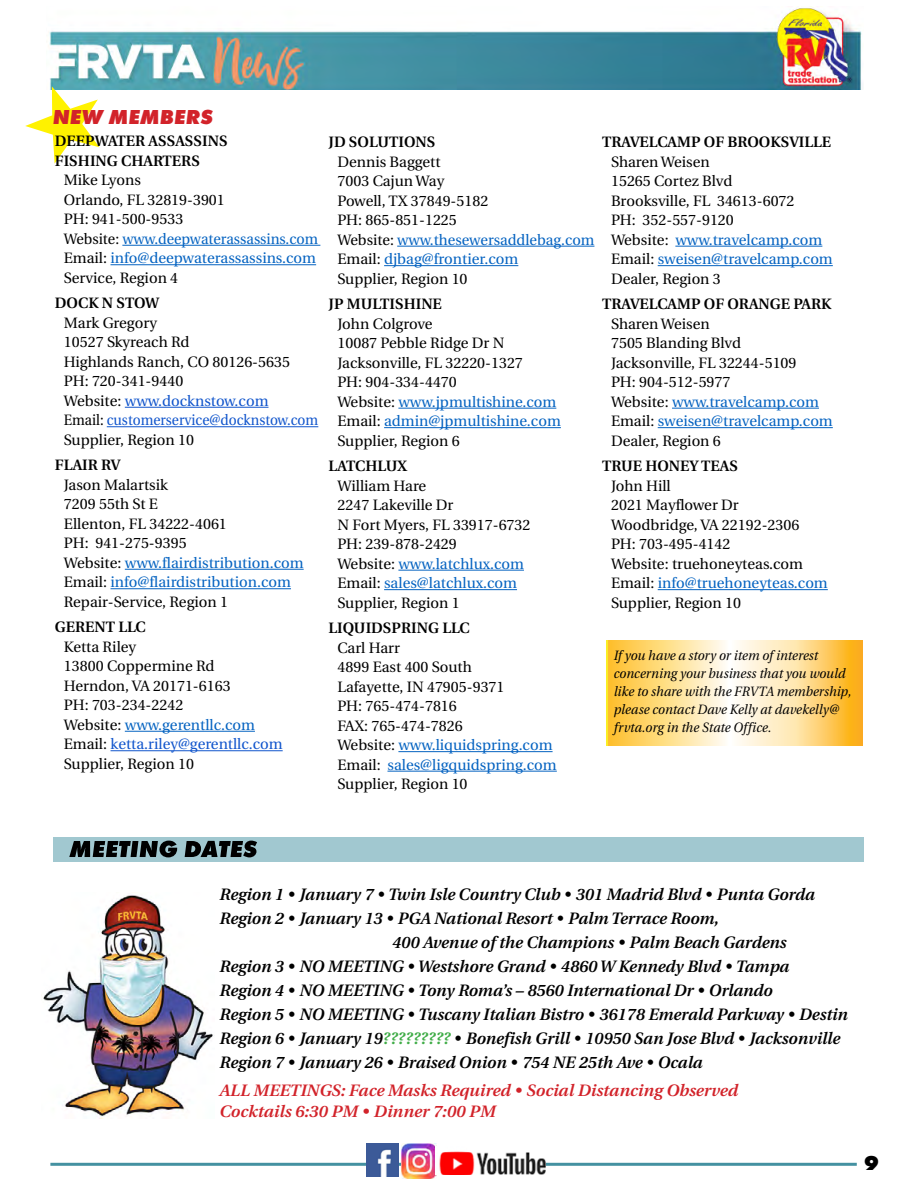
<style>
.page{position:relative;width:918px;height:1188px;background:#fff}
.page>*{position:absolute;margin:0;border:0;box-sizing:border-box;transform-origin:0 0}
.t1{font:italic 800 21px "Futura T";color:#d2232a}
.t2{font:800 21px "Futura T";color:#000}
.t3{font:italic 600 16.5px "Utopia";color:#000}
.t4{font:italic 600 16.5px/21px "Utopia";color:#d2232a}
.t5{font:15px/19.5px "Utopia";color:#000}
.t6{font:600 15px/19.5px "Utopia";color:#000}
.t7{font:italic 13.5px/18px "Utopia";letter-spacing:.005em;color:#000;scale:.94 1}
.s1{color:#0563c1}
.s2{color:#15c}
.s3{color:#41ad49}
</style>
<div class="page">
<hr style="left:50px;top:1163px;width:807px;height:3px;background:#4491a1">
<img style="left:49px;top:8px;width:814px;height:82px">
<svg style="left:25px;top:86px;width:74px;height:78px"></svg>
<img style="left:366px;top:1144px;width:33px;height:32px">
<hr style="left:122px;top:245px;width:198px;height:1px;background:#0563c1">
<hr style="left:111px;top:264px;width:205px;height:1px;background:#0563c1">
<hr style="left:125px;top:407px;width:144px;height:1px;background:#15c">
<hr style="left:107px;top:426px;width:211px;height:1px;background:#15c">
<hr style="left:125px;top:569px;width:179px;height:1px;background:#0563c1">
<hr style="left:111px;top:588px;width:180px;height:1px;background:#0563c1">
<hr style="left:125px;top:731px;width:130px;height:1px;background:#0563c1">
<hr style="left:111px;top:750px;width:172px;height:1px;background:#15c">
<hr style="left:397px;top:246px;width:197px;height:1px;background:#0563c1">
<hr style="left:384px;top:265px;width:134px;height:1px;background:#0563c1">
<hr style="left:398px;top:408px;width:158px;height:1px;background:#0563c1">
<hr style="left:384px;top:427px;width:177px;height:1px;background:#0563c1">
<hr style="left:398px;top:570px;width:126px;height:1px;background:#0563c1">
<hr style="left:384px;top:589px;width:133px;height:1px;background:#0563c1">
<hr style="left:398px;top:751px;width:155px;height:1px;background:#0563c1">
<hr style="left:387px;top:771px;width:170px;height:1px;background:#0563c1">
<hr style="left:675px;top:246px;width:147px;height:1px;background:#0563c1">
<hr style="left:658px;top:265px;width:175px;height:1px;background:#0563c1">
<hr style="left:672px;top:408px;width:147px;height:1px;background:#0563c1">
<hr style="left:658px;top:427px;width:175px;height:1px;background:#0563c1">
<hr style="left:658px;top:589px;width:170px;height:1px;background:#0563c1">
<svg style="left:607px;top:641px;width:255px;height:104px;background:#fede93"></svg>
<div style="left:53px;top:837px;width:810px;height:24px;background:#a1c8d0"></div>
<svg style="left:69px;top:841px;width:188px;height:16px"></svg>
<img style="left:43px;top:895px;width:170px;height:224px">
<img style="left:402px;top:1143px;width:35px;height:35px">
<img style="left:436px;top:1147px;width:109px;height:27px">
<h1 class="t1" style="left:52px;top:105px;width:162px">NEW MEMBERS</h1>
<p class="t6" style="left:55px;top:132px;width:174px">DEEPWATER ASSASSINS<br>FISHING CHARTERS</p>
<p class="t5" style="left:64px;top:171px;width:256px">Mike Lyons<br>Orlando, FL 32819-3901<br>PH: 941-500-9533<br>Website: <span class="s1">www.deepwaterassassins.com<br></span>Email: <span class="s1">info@deepwaterassassins.com<br></span>Service, Region 4</p>
<p class="t6" style="left:55px;top:294px;width:106px">DOCK N STOW</p>
<p class="t5" style="left:64px;top:313px;width:256px">Mark Gregory<br>10527 Skyreach Rd<br>Highlands Ranch, CO 80126-5635<br>PH: 720-341-9440<br>Website: <span class="s2">www.docknstow.com<br></span>Email: <span class="s2">customerservice@docknstow.com<br></span>Supplier, Region 10</p>
<p class="t6" style="left:55px;top:456px;width:67px">FLAIR RV</p>
<p class="t5" style="left:64px;top:475px;width:241px">Jason Malartsik<br>7209 55th St E<br>Ellenton, FL 34222-4061<br>PH: 941-275-9395<br>Website: <span class="s1">www.flairdistribution.com<br></span>Email: <span class="s1">info@flairdistribution.com<br></span>Repair-Service, Region 1</p>
<p class="t6" style="left:55px;top:618px;width:92px">GERENT LLC</p>
<p class="t5" style="left:64px;top:637px;width:220px">Ketta Riley<br>13800 Coppermine Rd<br>Herndon, VA 20171-6163<br>PH: 703-234-2242<br>Website: <span class="s1">www.gerentllc.com<br></span>Email: <span class="s2">ketta.riley@gerentllc.com<br></span>Supplier, Region 10</p>
<p class="t6" style="left:328px;top:132px;width:108px">JD SOLUTIONS</p>
<p class="t5" style="left:338px;top:152px;width:258px">Dennis Baggett<br>7003 Cajun Way<br>Powell, TX 37849-5182<br>PH: 865-851-1225<br>Website: <span class="s1">www.thesewersaddlebag.com<br></span>Email: <span class="s1">djbag@frontier.com<br></span>Supplier, Region 10</p>
<p class="t6" style="left:328px;top:294px;width:115px">JP MULTISHINE</p>
<p class="t5" style="left:338px;top:314px;width:225px">John Colgrove<br>10087 Pebble Ridge Dr N<br>Jacksonville, FL 32220-1327<br>PH: 904-334-4470<br>Website: <span class="s1">www.jpmultishine.com<br></span>Email: <span class="s1">admin@jpmultishine.com<br></span>Supplier, Region 6</p>
<p class="t6" style="left:328px;top:456px;width:80px">LATCHLUX</p>
<p class="t5" style="left:338px;top:476px;width:194px">William Hare<br>2247 Lakeville Dr<br>N Fort Myers, FL 33917-6732<br>PH: 239-878-2429<br>Website: <span class="s1">www.latchlux.com<br></span>Email: <span class="s1">sales@latchlux.com<br></span>Supplier, Region 1</p>
<p class="t6" style="left:328px;top:618px;width:143px">LIQUIDSPRING LLC</p>
<p class="t5" style="left:338px;top:638px;width:221px">Carl Harr<br>4899 East 400 South<br>Lafayette, IN 47905-9371<br>PH: 765-474-7816<br>FAX: 765-474-7826<br>Website: <span class="s1">www.liquidspring.com<br></span>Email: <span class="s1">sales@ligquidspring.com<br></span>Supplier, Region 10</p>
<p class="t6" style="left:602px;top:132px;width:231px">TRAVELCAMP OF BROOKSVILLE</p>
<p class="t5" style="left:611px;top:152px;width:223px">Sharen Weisen<br>15265 Cortez Blvd<br>Brooksville, FL 34613-6072<br>PH: 352-557-9120<br>Website: <span class="s1">www.travelcamp.com<br></span>Email: <span class="s1">sweisen@travelcamp.com<br></span>Dealer, Region 3</p>
<p class="t6" style="left:602px;top:294px;width:231px">TRAVELCAMP OF ORANGE PARK</p>
<p class="t5" style="left:611px;top:314px;width:223px">Sharen Weisen<br>7505 Blanding Blvd<br>Jacksonville, FL 32244-5109<br>PH: 904-512-5977<br>Website: <span class="s1">www.travelcamp.com<br></span>Email: <span class="s1">sweisen@travelcamp.com<br></span>Dealer, Region 6</p>
<p class="t6" style="left:602px;top:456px;width:138px">TRUE HONEY TEAS</p>
<p class="t5" style="left:611px;top:476px;width:218px">John Hill<br>2021 Mayflower Dr<br>Woodbridge, VA 22192-2306<br>PH: 703-495-4142<br>Website: truehoneyteas.com<br>Email: <span class="s1">info@truehoneyteas.com<br></span>Supplier, Region 10</p>
<p class="t7" style="left:614px;top:647px;width:254px">If you have a story or item of interest concerning your business that you would like to share with the FRVTA membership, please contact Dave Kelly at davekelly@ frvta.org in the State Office.</p>
<p class="t3" style="left:220px;top:885px;width:597px">Region 1 • January 7 • Twin Isle Country Club • 301 Madrid Blvd • Punta Gorda</p>
<p class="t3" style="left:220px;top:909px;width:501px">Region 2 • January 13 • PGA National Resort • Palm Terrace Room,</p>
<p class="t3" style="left:392px;top:933px;width:396px">400 Avenue of the Champions • Palm Beach Gardens</p>
<p class="t3" style="left:220px;top:957px;width:571px">Region 3 • NO MEETING • Westshore Grand • 4860 W Kennedy Blvd • Tampa</p>
<p class="t3" style="left:220px;top:981px;width:555px">Region 4 • NO MEETING • Tony Roma’s – 8560 International Dr • Orlando</p>
<p class="t3" style="left:220px;top:1005px;width:630px">Region 5 • NO MEETING • Tuscany Italian Bistro • 36178 Emerald Parkway • Destin</p>
<p class="t3" style="left:220px;top:1029px;width:622px">Region 6 • January 19<span class="s3">?????????</span> • Bonefish Grill • 10950 San Jose Blvd • Jacksonville</p>
<p class="t3" style="left:220px;top:1053px;width:485px">Region 7 • January 26 • Braised Onion • 754 NE 25th Ave • Ocala</p>
<p class="t4" style="left:220px;top:1080px;width:520px">ALL MEETINGS: Face Masks Required • Social Distancing Observed<br>Cocktails 6:30 PM • Dinner 7:00 PM</p>
<h1 class="t2" style="left:864px;top:1151px;width:16px">9</h1>
</div>
